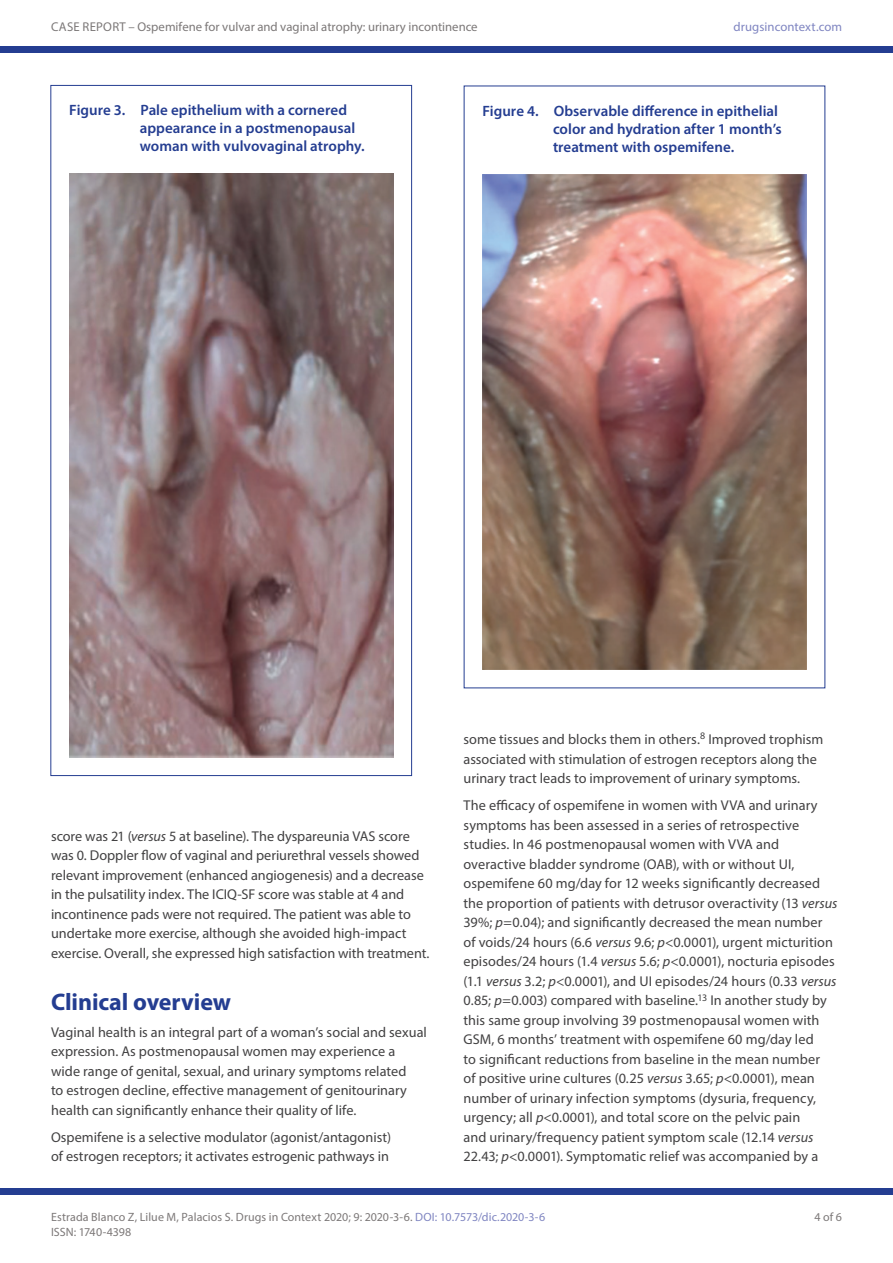
<style>
.page{position:relative;width:893px;height:1263px;background:#fff}
.page>*{position:absolute;margin:0;border:0;box-sizing:border-box;transform-origin:0 0}
.t1{font:700 24px "Myriad Pro";letter-spacing:-.005em;color:#243d91}
.FCAP{font:600 15px/18px "Myriad Pro";color:#243d91}
.TXT_S{font:14.25px/19.5px "Myriad Pro";letter-spacing:.005em;color:#424142}
.TXT{font:14.25px/19.5px "Myriad Pro";color:#424142}
.t2{font:12.75px "Myriad Pro";color:#7c7878}
.t3{font:12.75px "Myriad Pro";letter-spacing:.005em;color:#7f85c1}
.t4{font:12px "Myriad Pro";letter-spacing:.005em;color:#7c7878}
.s1{font-style:italic}
.s2{color:#7f85c1}
</style>
<div class="page">
<div style="left:0;top:1188px;width:893px;height:7px;background:#243d91"></div>
<div style="left:0;top:47px;width:893px;height:6px;background:#243d91"></div>
<img style="left:69px;top:174px;width:324px;height:583px">
<img style="left:482px;top:174px;width:324px;height:495px">
<p class="t2" style="left:51px;top:18px;width:428px">CASE REPORT – Ospemifene for vulvar and vaginal atrophy: urinary incontinence</p>
<p class="t3" style="left:734px;top:18px;width:110px">drugsincontext.com</p>
<p class="FCAP" style="left:140px;top:101px;width:226px;text-indent:-70px">Figure 3. Pale epithelium with a cornered appearance in a postmenopausal woman with vulvovaginal atrophy.</p>
<p class="FCAP" style="left:553px;top:101px;width:230px;text-indent:-70px">Figure 4. Observable difference in epithelial color and hydration after 1 month’s treatment with ospemifene.</p>
<p class="TXT_S" style="left:51px;top:826px;width:380px">score was 21 (<span class="s1">versus</span> 5 at baseline). The dyspareunia VAS score was 0. Doppler flow of vaginal and periurethral vessels showed relevant improvement (enhanced angiogenesis) and a decrease in the pulsatility index. The ICIQ-SF score was stable at 4 and incontinence pads were not required. The patient was able to undertake more exercise, although she avoided high-impact exercise. Overall, she expressed high satisfaction with treatment.</p>
<h1 class="t1" style="left:51px;top:986px;width:182px">Clinical overview</h1>
<p class="TXT" style="left:51px;top:1022px;width:377px">Vaginal health is an integral part of a woman’s social and sexual expression. As postmenopausal women may experience a wide range of genital, sexual, and urinary symptoms related<br>to estrogen decline, effective management of genitourinary health can significantly enhance their quality of life.</p>
<p class="TXT_S" style="left:51px;top:1127px;width:342px">Ospemifene is a selective modulator (agonist/antagonist) of estrogen receptors; it activates estrogenic pathways in</p>
<p class="TXT_S" style="left:463px;top:729px;width:361px">some tissues and blocks them in others.<sup>8</sup> Improved trophism associated with stimulation of estrogen receptors along the urinary tract leads to improvement of urinary symptoms.</p>
<p class="TXT_S" style="left:463px;top:795px;width:376px">The efficacy of ospemifene in women with VVA and urinary symptoms has been assessed in a series of retrospective studies. In 46 postmenopausal women with VVA and overactive bladder syndrome (OAB), with or without UI, ospemifene 60 mg/day for 12 weeks significantly decreased the proportion of patients with detrusor overactivity (13 <span class="s1">versus </span>39%; <span class="s1">p</span>=0.04); and significantly decreased the mean number of voids/24 hours (6.6 <span class="s1">versus</span> 9.6; <span class="s1">p</span>&lt;0.0001), urgent micturition episodes/24 hours (1.4 <span class="s1">versus</span> 5.6; <span class="s1">p</span>&lt;0.0001), nocturia episodes (1.1 <span class="s1">versus</span> 3.2; <span class="s1">p</span>&lt;0.0001), and UI episodes/24 hours (0.33 <span class="s1">versus </span>0.85; <span class="s1">p</span>=0.003) compared with baseline.<sup>13</sup> In another study by this same group involving 39 postmenopausal women with GSM, 6 months’ treatment with ospemifene 60 mg/day led<br>to significant reductions from baseline in the mean number<br>of positive urine cultures (0.25 <span class="s1">versus</span> 3.65; <span class="s1">p</span>&lt;0.0001), mean number of urinary infection symptoms (dysuria, frequency, urgency; all <span class="s1">p</span>&lt;0.0001), and total score on the pelvic pain<br>and urinary/frequency patient symptom scale (12.14 <span class="s1">versus </span>22.43; <span class="s1">p</span>&lt;0.0001). Symptomatic relief was accompanied by a</p>
<p class="t4" style="left:51px;top:1209px;width:496px">Estrada Blanco Z, Lilue M, Palacios S. Drugs in Context 2020; 9: 2020-3-6. <span class="s2">DOI: 10.7573/dic.2020-3-6</span></p>
<p class="t4" style="left:814px;top:1209px;width:29px">4 of 6</p>
<p class="t4" style="left:51px;top:1224px;width:82px">ISSN: 1740-4398</p>
</div>
